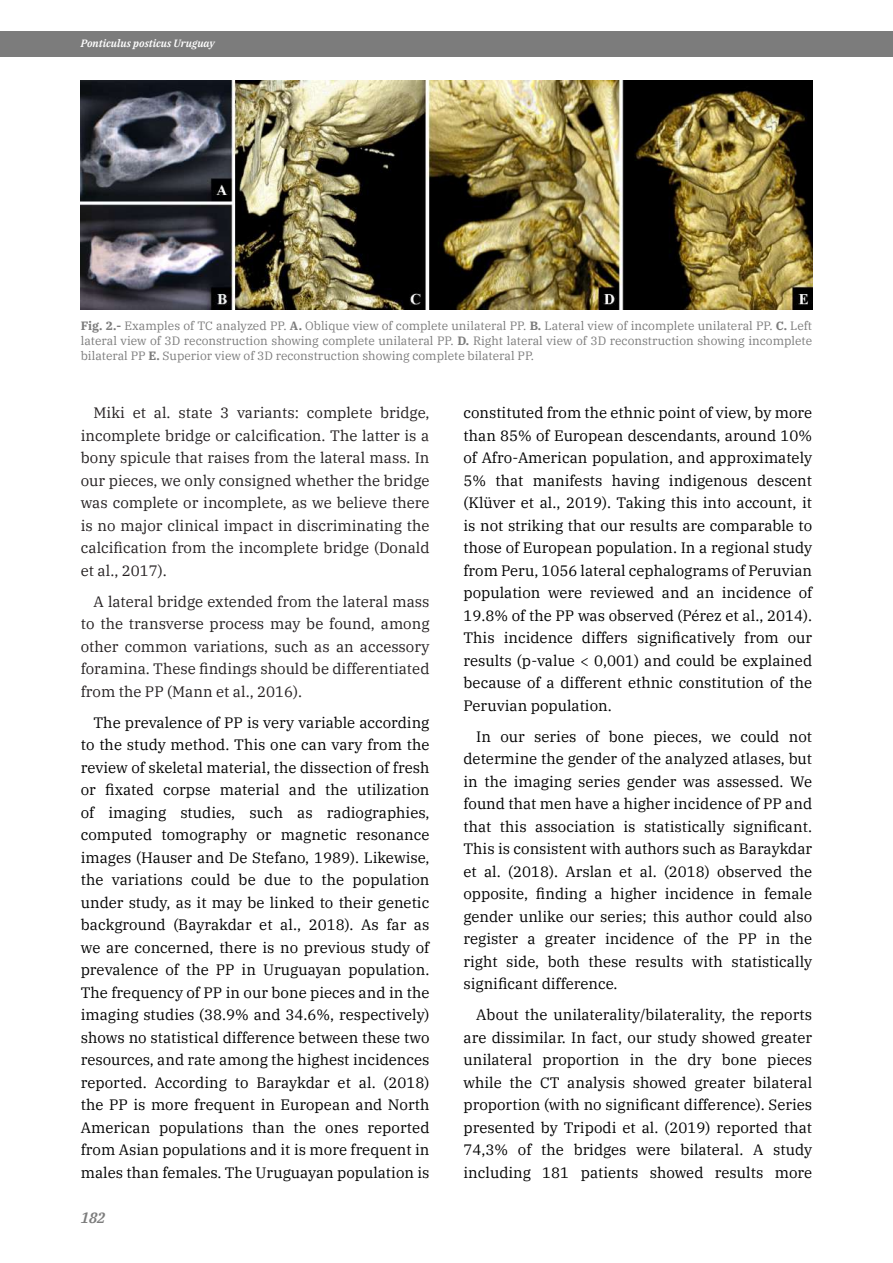
<style>
.page{position:relative;width:893px;height:1263px;background:#fff}
.page>*{position:absolute;margin:0;border:0;box-sizing:border-box;transform-origin:0 0}
.t1{font:15px/22.5px "IBM Plex Serif";color:#000;text-align:justify}
.t2{font:15px/22.5px "IBM Plex Serif";color:#231f20;text-align:justify}
.t3{font:italic 600 15px "IBM Plex Serif";color:#7c7c7c}
.t4{font:12px/15px "IBM Plex Serif";color:#7c7c7c;text-align:justify}
.t5{font:italic 600 10.5px "IBM Plex Serif";color:#fff}
.s1{font-weight:700}
</style>
<div class="page">
<div style="left:0;top:31px;width:893px;height:25px;background:#7c7c7c"></div>
<img style="left:81px;top:81px;width:731px;height:229px">
<p class="t5" style="left:81px;top:35px;width:135px">Ponticulus posticus Uruguay</p>
<p class="t4" style="left:81px;top:317px;width:733px"><span class="s1">Fig. 2.-</span> Examples of TC analyzed PP. <span class="s1">A.</span> Oblique view of complete unilateral PP. <span class="s1">B.</span> Lateral view of incomplete unilateral PP. <span class="s1">C.</span> Left lateral view of 3D reconstruction showing complete unilateral PP. <span class="s1">D.</span> Right lateral view of 3D reconstruction showing incomplete bilateral PP <span class="s1">E.</span> Superior view of 3D reconstruction showing complete bilateral PP.</p>
<p class="t2" style="left:81px;top:400px;width:350px;text-indent:13px">Miki et al. state 3 variants: complete bridge, incomplete bridge or calcification. The latter is a bony spicule that raises from the lateral mass. In our pieces, we only consigned whether the bridge was complete or incomplete, as we believe there is no major clinical impact in discriminating the calcification from the incomplete bridge (Donald et al., 2017).</p>
<p class="t2" style="left:81px;top:589px;width:350px;text-indent:13px">A lateral bridge extended from the lateral mass to the transverse process may be found, among other common variations, such as an accessory foramina. These findings should be differentiated from the PP (Mann et al., 2016).</p>
<p class="t1" style="left:81px;top:710px;width:350px;text-indent:13px">The prevalence of PP is very variable according to the study method. This one can vary from the review of skeletal material, the dissection of fresh or fixated corpse material and the utilization of imaging studies, such as radiographies, computed tomography or magnetic resonance images (Hauser and De Stefano, 1989). Likewise, the variations could be due to the population under study, as it may be linked to their genetic background (Bayrakdar et al., 2018). As far as we are concerned, there is no previous study of prevalence of the PP in Uruguayan population.<br>The frequency of PP in our bone pieces and in the imaging studies (38.9% and 34.6%, respectively) shows no statistical difference between these two resources, and rate among the highest incidences reported. According to Baraykdar et al. (2018) the PP is more frequent in European and North American populations than the ones reported from Asian populations and it is more frequent in males than females. The Uruguayan population is</p>
<p class="t3" style="left:81px;top:1206px;width:26px">182</p>
<p class="t1" style="left:463px;top:400px;width:350px">constituted from the ethnic point of view, by more than 85% of European descendants, around 10% of Afro-American population, and approximately 5% that manifests having indigenous descent (Klüver et al., 2019). Taking this into account, it is not striking that our results are comparable to those of European population. In a regional study from Peru, 1056 lateral cephalograms of Peruvian population were reviewed and an incidence of 19.8% of the PP was observed (Pérez et al., 2014).<br>This incidence differs significatively from our results (p-value &lt; 0,001) and could be explained because of a different ethnic constitution of the Peruvian population.</p>
<p class="t1" style="left:463px;top:724px;width:350px;text-indent:13px">In our series of bone pieces, we could not determine the gender of the analyzed atlases, but in the imaging series gender was assessed. We found that men have a higher incidence of PP and that this association is statistically significant.<br>This is consistent with authors such as Baraykdar et al. (2018). Arslan et al. (2018) observed the opposite, finding a higher incidence in female gender unlike our series; this author could also register a greater incidence of the PP in the right side, both these results with statistically significant difference.</p>
<p class="t1" style="left:463px;top:1002px;width:350px;text-indent:13px">About the unilaterality/bilaterality, the reports are dissimilar. In fact, our study showed greater unilateral proportion in the dry bone pieces while the CT analysis showed greater bilateral proportion (with no significant difference). Series presented by Tripodi et al. (2019) reported that 74,3% of the bridges were bilateral. A study including 181 patients showed results more</p>
</div>
